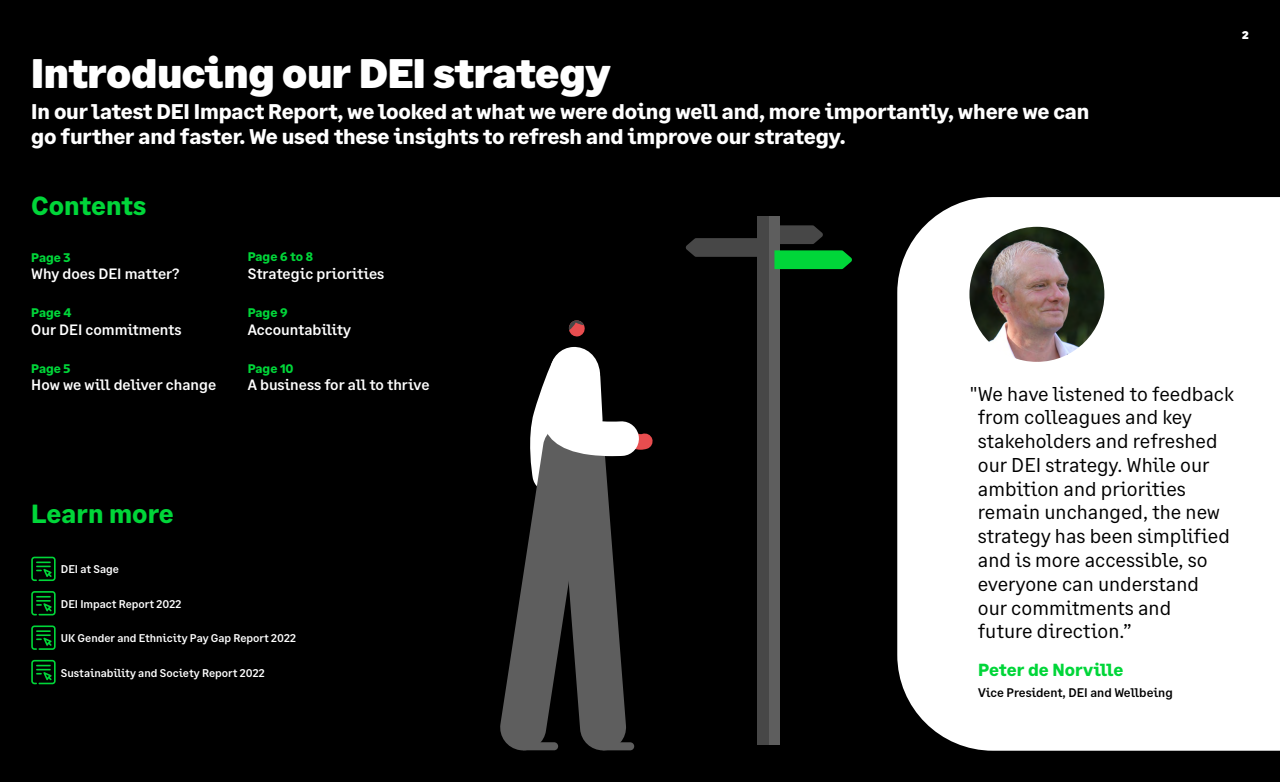
<style>
.page{position:relative;width:1280px;height:782px;background:#fff}
.page>*{position:absolute;margin:0;border:0;box-sizing:border-box;transform-origin:0 0}
.t1{font:900 41.25px "Sage Headline";letter-spacing:-.01em;color:#fff}
.t2{font:700 26.25px "Sage Text";color:#00d639}
.t3{font:700 21.25px/25px "Sage Text";letter-spacing:-.01em;color:#fff}
.t4{font:20px/23.8px "Sage Text";color:#000}
.t5{font:700 17.5px "Sage Text";color:#00d639}
.t6{font:500 15px "Sage Text";color:#fff}
.t7{font:700 12.5px "Sage Text";color:#00d639}
.t8{font:500 12.5px "Sage Text";color:#000}
.t9{font:500 11.25px "Sage Text";letter-spacing:-.005em;color:#fff}
.t10{font:900 11.25px "Sage Headline";color:#fff}
</style>
<div class="page">
<div style="left:0;top:0;width:1280px;height:781px;background:#000"></div>
<div style="left:897px;top:197px;width:383px;height:553px;background:#fff"></div>
<svg style="left:780px;top:225px;width:43px;height:19px"></svg>
<div style="left:769px;top:216px;width:11px;height:528px;background:#5e5e5e"></div>
<div style="left:758px;top:216px;width:11px;height:528px;background:#474747"></div>
<svg style="left:774px;top:250px;width:78px;height:19px"></svg>
<svg style="left:685px;top:238px;width:73px;height:19px"></svg>
<svg style="left:500px;top:346px;width:153px;height:404px"></svg>
<svg style="left:569px;top:320px;width:16px;height:17px"></svg>
<img style="left:969px;top:227px;width:135px;height:135px;border-radius:67px">
<svg style="left:31px;top:556px;width:25px;height:25px"></svg>
<svg style="left:31px;top:591px;width:25px;height:24px"></svg>
<svg style="left:31px;top:625px;width:25px;height:24px"></svg>
<svg style="left:31px;top:659px;width:25px;height:25px"></svg>
<h1 class="t1" style="left:31px;top:47px;width:581px">Introducing our DEI strategy</h1>
<p class="t3" style="left:31px;top:99px;width:1060px">In our latest DEI Impact Report, we looked at what we were doing well and, more importantly, where we can go further and faster. We used these insights to refresh and improve our strategy.</p>
<p class="t10" style="left:1242px;top:28px;width:8px">2</p>
<h2 class="t2" style="left:31px;top:190px;width:117px">Contents</h2>
<p class="t7" style="left:31px;top:249px;width:41px">Page 3</p>
<p class="t6" style="left:31px;top:264px;width:150px">Why does DEI matter?</p>
<p class="t7" style="left:31px;top:305px;width:42px">Page 4</p>
<p class="t6" style="left:31px;top:320px;width:152px">Our DEI commitments</p>
<p class="t7" style="left:31px;top:360px;width:41px">Page 5</p>
<p class="t6" style="left:31px;top:375px;width:187px">How we will deliver change</p>
<p class="t7" style="left:248px;top:249px;width:67px">Page 6 to 8</p>
<p class="t6" style="left:248px;top:264px;width:138px">Strategic priorities</p>
<p class="t7" style="left:248px;top:305px;width:41px">Page 9</p>
<p class="t6" style="left:248px;top:320px;width:105px">Accountability</p>
<p class="t7" style="left:248px;top:360px;width:47px">Page 10</p>
<p class="t6" style="left:248px;top:375px;width:183px">A business for all to thrive</p>
<h2 class="t2" style="left:31px;top:497px;width:144px">Learn more</h2>
<p class="t9" style="left:61px;top:562px;width:60px">DEI at Sage</p>
<p class="t9" style="left:61px;top:596px;width:122px">DEI Impact Report 2022</p>
<p class="t9" style="left:61px;top:631px;width:237px">UK Gender and Ethnicity Pay Gap Report 2022</p>
<p class="t9" style="left:61px;top:665px;width:205px">Sustainability and Society Report 2022</p>
<p class="t4" style="left:978px;top:382px;width:257px;text-indent:-8px">"We have listened to feedback from colleagues and key stakeholders and refreshed our DEI strategy. While our ambition and priorities remain unchanged, the new strategy has been simplified and is more accessible, so everyone can understand<br>our commitments and<br>future direction.”</p>
<p class="t5" style="left:978px;top:658px;width:147px">Peter de Norville</p>
<p class="t8" style="left:978px;top:684px;width:196px">Vice President, DEI and Wellbeing</p>
</div>
